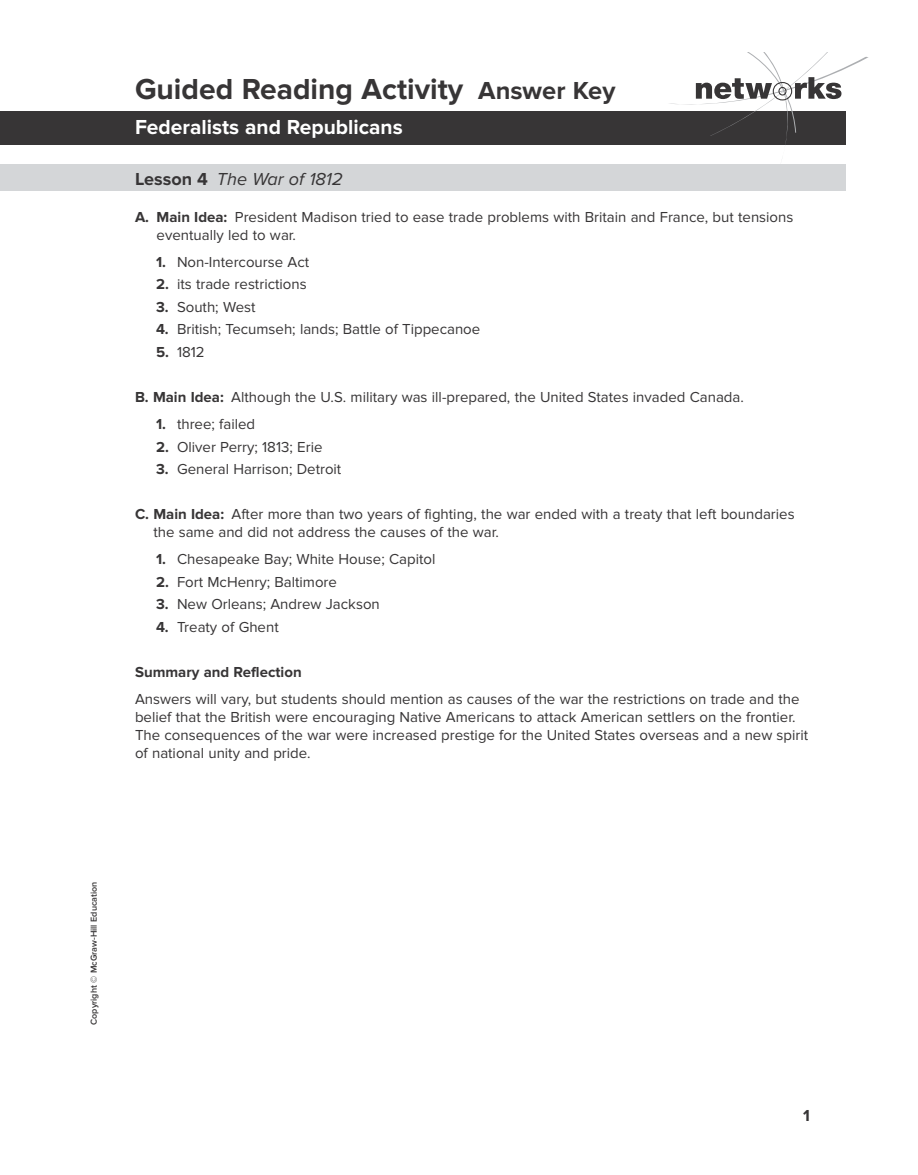
<style>
.page{position:relative;width:918px;height:1175px;background:#fff}
.page>*{position:absolute;margin:0;border:0;box-sizing:border-box;transform-origin:0 0}
.t1{font:700 30px "Proxima Nova";color:#373536}
.t2{font:700 21px "Proxima Nova";color:#fff}
.t3{font:italic 18px "Proxima Nova";color:#373536}
.X_RFOOTER_R{font:700 16.5px "Proxima Nova";color:#373536}
.AK_H2{font:15px/18px "Proxima Nova";color:#373536}
.AK_SHORT_ANS{font:15px/18px "Proxima Nova";color:#373536}
.AK_MLT_CHCE_1{font:15px "Proxima Nova";color:#373536}
.AK_H2-2{font:700 15px "Proxima Nova";color:#373536}
.t4{font:600 9px "Proxima Nova";color:#373536}
.s1{font-size:25.5px}
.s2{font-weight:700;font-style:normal}
.s3{font-weight:700}
</style>
<div class="page">
<div style="left:0;top:112px;width:846px;height:33px;background:#373536"></div>
<svg style="left:668px;top:52px;width:201px;height:93px"></svg>
<div style="left:0;top:164px;width:846px;height:27px;background:#d4d6d8"></div>
<h1 class="t1" style="left:135px;top:72px;width:482px">Guided Reading Activity <span class="s1">Answer Key</span></h1>
<h2 class="t2" style="left:135px;top:115px;width:269px">Federalists and Republicans</h2>
<p class="t3" style="left:135px;top:169px;width:209px"><span class="s2">Lesson 4</span> The War of 1812</p>
<p class="AK_H2" style="left:157px;top:208px;width:638px;text-indent:-22px"><span class="s3">A. Main Idea:</span> President Madison tried to ease trade problems with Britain and France, but tensions eventually led to war.</p>
<p class="AK_MLT_CHCE_1" style="left:156px;top:253px;width:155px"><span class="s3">1.</span> Non-Intercourse Act</p>
<p class="AK_MLT_CHCE_1" style="left:156px;top:276px;width:152px"><span class="s3">2.</span> its trade restrictions</p>
<p class="AK_MLT_CHCE_1" style="left:156px;top:298px;width:101px"><span class="s3">3.</span> South; West</p>
<p class="AK_MLT_CHCE_1" style="left:156px;top:321px;width:326px"><span class="s3">4.</span> British; Tecumseh; lands; Battle of Tippecanoe</p>
<p class="AK_MLT_CHCE_1" style="left:156px;top:343px;width:50px"><span class="s3">5.</span> 1812</p>
<p class="AK_H2" style="left:135px;top:388px;width:610px"><span class="s3">B. Main Idea:</span> Although the U.S. military was ill-prepared, the United States invaded Canada.</p>
<p class="AK_MLT_CHCE_1" style="left:156px;top:415px;width:101px"><span class="s3">1.</span> three; failed</p>
<p class="AK_MLT_CHCE_1" style="left:156px;top:438px;width:168px"><span class="s3">2.</span> Oliver Perry; 1813; Erie</p>
<p class="AK_MLT_CHCE_1" style="left:156px;top:460px;width:187px"><span class="s3">3.</span> General Harrison; Detroit</p>
<p class="AK_H2" style="left:153px;top:505px;width:643px;text-indent:-18px"><span class="s3">C. Main Idea:</span> After more than two years of fighting, the war ended with a treaty that left boundaries the same and did not address the causes of the war.</p>
<p class="AK_MLT_CHCE_1" style="left:156px;top:550px;width:281px"><span class="s3">1.</span> Chesapeake Bay; White House; Capitol</p>
<p class="AK_MLT_CHCE_1" style="left:156px;top:573px;width:183px"><span class="s3">2.</span> Fort McHenry; Baltimore</p>
<p class="AK_MLT_CHCE_1" style="left:156px;top:595px;width:225px"><span class="s3">3.</span> New Orleans; Andrew Jackson</p>
<p class="AK_MLT_CHCE_1" style="left:156px;top:618px;width:124px"><span class="s3">4.</span> Treaty of Ghent</p>
<p class="AK_H2-2" style="left:135px;top:663px;width:168px">Summary and Reflection</p>
<p class="AK_SHORT_ANS" style="left:135px;top:690px;width:675px">Answers will vary, but students should mention as causes of the war the restrictions on trade and the belief that the British were encouraging Native Americans to attack American settlers on the frontier.<br>The consequences of the war were increased prestige for the United States overseas and a new spirit of national unity and pride.</p>
<p class="t4" style="left:89px;top:1024px;width:145px;rotate:-90deg">Copyright © McGraw-Hill Education</p>
<p class="X_RFOOTER_R" style="left:803px;top:1105px;width:8px">1</p>
</div>
